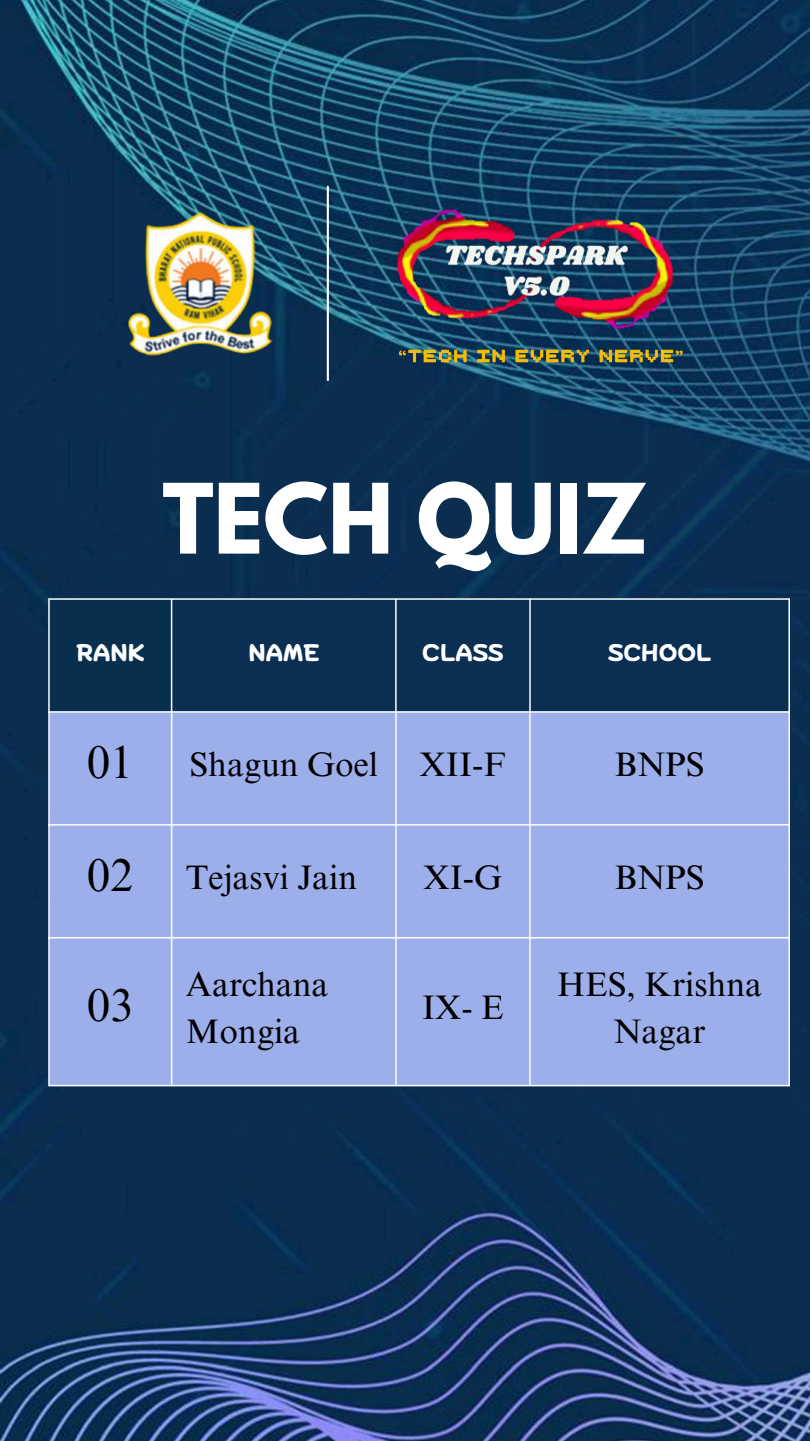
<style>
.page{position:relative;width:810px;height:1441px;background:#fff}
.page>*{position:absolute;margin:0;border:0;box-sizing:border-box;transform-origin:0 0}
.t1{font:700 85.8px "League Spartan";color:#fff}
.t2{font:46px "Times NRMT Pro";color:#000}
.t3{font:34px/47.2px "Times NRMT Pro";color:#000}
.t4{font:700 24px "Biski";color:#fff}
.s1{font-size:46px}
</style>
<div class="page">
<img style="left:0;top:0;width:810px;height:1440px">
<img style="left:94px;top:173px;width:668px;height:216px">
<div style="left:49px;top:598px;width:123px;height:114px;background:#08304e"></div>
<div style="left:172px;top:599px;width:616px;height:112px;background:#0b2f52"></div>
<div style="left:50px;top:712px;width:738px;height:372px;background:#9cafeb"></div>
<hr style="left:48px;top:599px;width:2px;height:485px;background:#fff">
<hr style="left:171px;top:599px;width:1px;height:485px;background:#fff">
<hr style="left:395px;top:599px;width:2px;height:485px;background:#fff">
<hr style="left:529px;top:599px;width:2px;height:485px;background:#fff">
<hr style="left:788px;top:599px;width:2px;height:485px;background:#fff">
<hr style="left:48px;top:598px;width:742px;height:1px;background:#fff">
<hr style="left:48px;top:711px;width:742px;height:1px;background:#fff">
<hr style="left:48px;top:824px;width:742px;height:1px;background:#fff">
<hr style="left:48px;top:936px;width:742px;height:2px;background:#fff">
<hr style="left:48px;top:1084px;width:742px;height:2px;background:#fff">
<h1 class="t1" style="left:162px;top:476px;width:487px">TECH QUIZ</h1>
<p class="t4" style="left:76px;top:643px;width:69px">RANK</p>
<p class="t4" style="left:248px;top:643px;width:72px">NAME</p>
<p class="t4" style="left:422px;top:643px;width:83px">CLASS</p>
<p class="t4" style="left:608px;top:643px;width:105px">SCHOOL</p>
<p class="t3" style="left:87px;top:744px;width:420px"><span class="s1">01</span> Shagun Goel XII-F</p>
<p class="t3" style="left:615px;top:744px;width:91px">BNPS</p>
<p class="t3" style="left:87px;top:857px;width:271px"><span class="s1">02</span> Tejasvi Jain</p>
<p class="t3" style="left:424px;top:857px;width:80px">XI-G</p>
<p class="t3" style="left:615px;top:857px;width:91px">BNPS</p>
<h2 class="t2" style="left:87px;top:987px;width:47px">03</h2>
<p class="t3" style="left:186px;top:964px;width:144px">Aarchana<br>Mongia</p>
<p class="t3" style="left:422px;top:987px;width:83px">IX- E</p>
<p class="t3" style="left:557px;top:964px;width:207px;text-align:center">HES, Krishna<br>Nagar</p>
</div>
